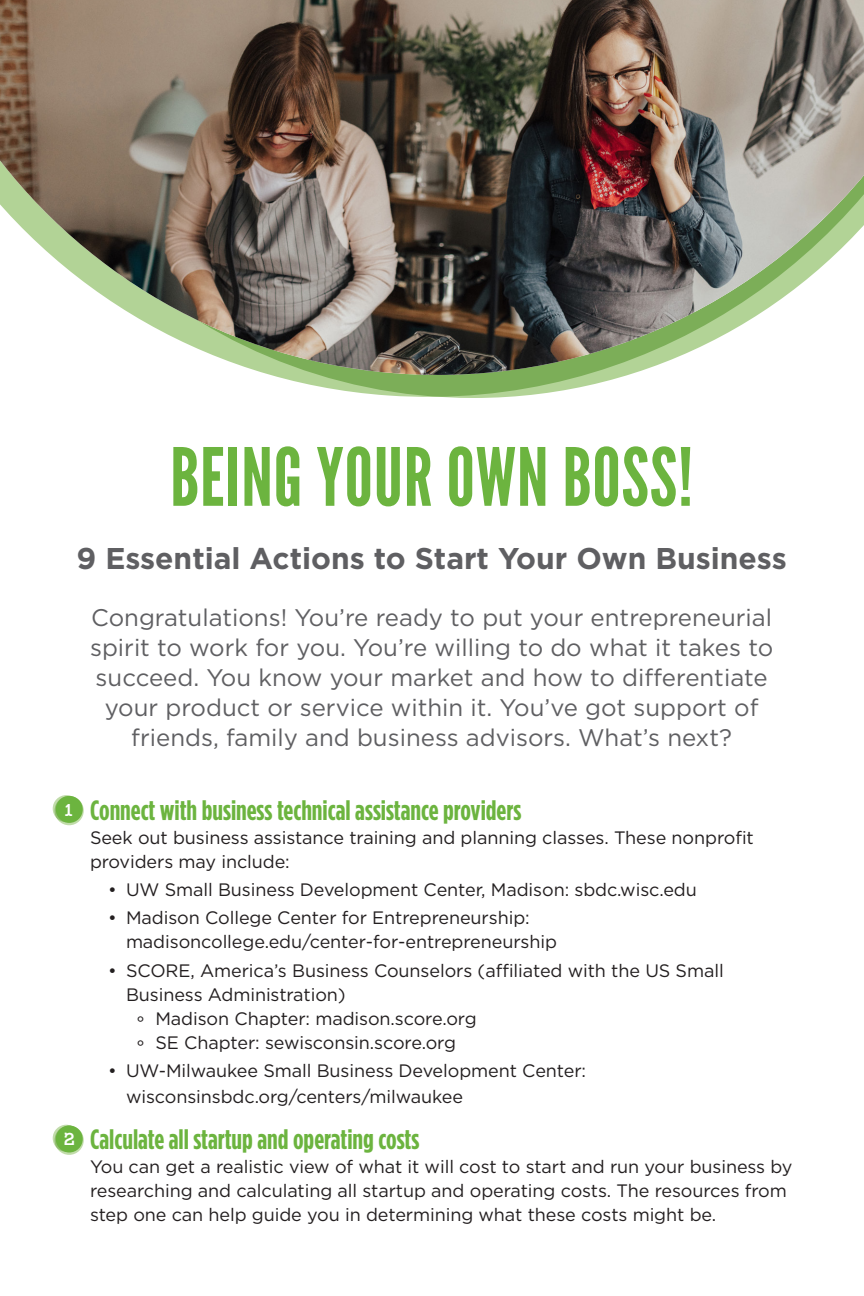
<style>
.page{position:relative;width:864px;height:1296px;background:#fff}
.page>*{position:absolute;margin:0;border:0;box-sizing:border-box;transform-origin:0 0}
.Main_Head{font:80px "League Gothic";letter-spacing:.01em;color:#6cb43f}
.Sub_1{font:700 30px "Gotham";color:#5f5f62}
.Sub_2{font:700 28px "Gotham Condensed";color:#6cb43f}
.Intro_Paragraph{font:24px/30px "Gotham";color:#5f5f62;text-align:center}
.Number_body_bullet{font:18px/24px "Gotham";letter-spacing:-.005em;color:#231f20}
.Number_Body{font:18px/24px "Gotham";letter-spacing:-.005em;color:#231f20}
.t1{font:600 14.6px "Maritime Champion";color:#fff}
</style>
<div class="page">
<svg style="left:271px;top:375px;width:357px;height:23px"></svg>
<img style="left:0;top:0;width:864px;height:375px">
<svg style="left:53px;top:1125px;width:27px;height:27px"></svg>
<svg style="left:55px;top:1126px;width:29px;height:29px"></svg>
<div style="left:56px;top:1126px;width:27px;height:27px;background:#6cb43f;border-radius:50%"></div>
<svg style="left:53px;top:795px;width:27px;height:27px"></svg>
<svg style="left:55px;top:796px;width:29px;height:29px"></svg>
<div style="left:56px;top:796px;width:27px;height:27px;background:#6cb43f;border-radius:50%"></div>
<p class="Main_Head" style="left:170px;top:430px;width:524px">BEING YOUR OWN BOSS!</p>
<p class="Sub_1" style="left:76px;top:538px;width:712px">9 Essential Actions to Start Your Own Business</p>
<p class="Intro_Paragraph" style="left:90px;top:602px;width:685px">Congratulations! You’re ready to put your entrepreneurial spirit to work for you. You’re willing to do what it takes to succeed. You know your market and how to differentiate your product or service within it. You’ve got support of friends, family and business advisors. What’s next?</p>
<p class="t1" style="left:65px;top:797px;width:9px">1</p>
<p class="t1" style="left:64px;top:1127px;width:12px">2</p>
<p class="Sub_2" style="left:90px;top:794px;width:433px">Connect with business technical assistance providers</p>
<p class="Number_Body" style="left:90px;top:825px;width:665px">Seek out business assistance training and planning classes. These nonprofit providers may include:</p>
<p class="Number_body_bullet" style="left:108px;top:877px;width:590px">• UW Small Business Development Center, Madison: sbdc.wisc.edu</p>
<p class="Number_body_bullet" style="left:126px;top:906px;width:433px;text-indent:-18px">• Madison College Center for Entrepreneurship: madisoncollege.edu/center-for-entrepreneurship</p>
<p class="Number_body_bullet" style="left:108px;top:958px;width:617px">• SCORE, America’s Business Counselors (affiliated with the US Small</p>
<p class="Number_body_bullet" style="left:126px;top:982px;width:221px">Business Administration)</p>
<p class="Number_body_bullet" style="left:137px;top:1006px;width:342px">° Madison Chapter: madison.score.org</p>
<p class="Number_body_bullet" style="left:137px;top:1030px;width:321px">° SE Chapter: sewisconsin.score.org</p>
<p class="Number_body_bullet" style="left:126px;top:1057px;width:462px;line-height:26px;text-indent:-18px">• UW-Milwaukee Small Business Development Center: wisconsinsbdc.org/centers/milwaukee</p>
<p class="Sub_2" style="left:90px;top:1123px;width:331px">Calculate all startup and operating costs</p>
<p class="Number_Body" style="left:90px;top:1154px;width:704px">You can get a realistic view of what it will cost to start and run your business by</p>
<p class="Number_Body" style="left:90px;top:1178px;width:698px">researching and calculating all startup and operating costs. The resources from step one can help guide you in determining what these costs might be.</p>
</div>
